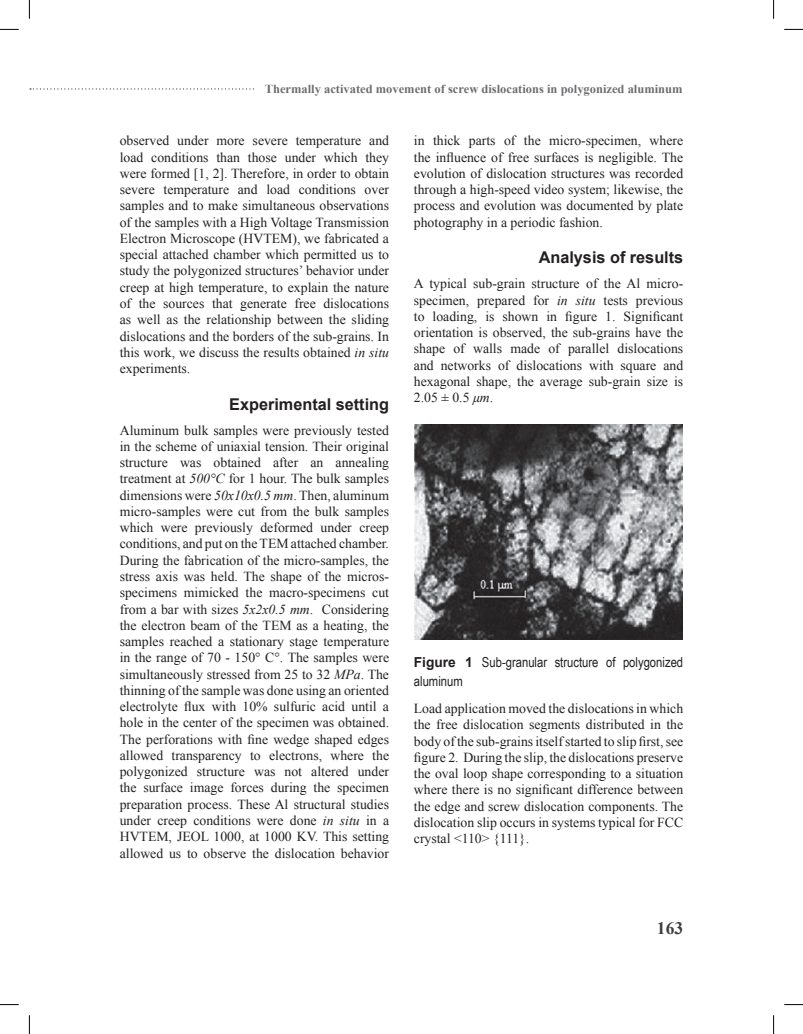
<style>
.page{position:relative;width:803px;height:1034px;background:#fff}
.page>*{position:absolute;margin:0;border:0;box-sizing:border-box;transform-origin:0 0}
.t1{font:700 17.5px "Times New Roman";color:#3e3e3f}
.t2{font:700 16.25px "Arial";color:#231f20}
.t3{font:13.75px/16.2px "Times New Roman";color:#231f20;text-align:justify}
.t4{font:13.75px/18.8px "Arial Narrow";color:#231f20}
.t5{font:700 12.5px "Times New Roman";color:#6c6d70}
.s1{font-style:italic}
.s2{font-family:"Arial";font-weight:700}
</style>
<div class="page">
<svg style="left:30px;top:88px;width:224px;height:1px"></svg>
<img style="left:414px;top:424px;width:269px;height:215px">
<svg style="left:0;top:29px;width:19px;height:1px"></svg>
<svg style="left:784px;top:29px;width:19px;height:1px"></svg>
<svg style="left:0;top:1004px;width:19px;height:1px"></svg>
<svg style="left:784px;top:1004px;width:19px;height:1px"></svg>
<svg style="left:29px;top:0;width:1px;height:19px"></svg>
<svg style="left:29px;top:1015px;width:1px;height:18px"></svg>
<svg style="left:773px;top:0;width:1px;height:19px"></svg>
<svg style="left:773px;top:1015px;width:1px;height:18px"></svg>
<p class="t5" style="left:265px;top:80px;width:419px">Thermally activated movement of screw dislocations in polygonized aluminum</p>
<p class="t3" style="left:120px;top:132px;width:271px">observed under more severe temperature and load conditions than those under which they were formed [1, 2]. Therefore, in order to obtain severe temperature and load conditions over samples and to make simultaneous observations of the samples with a High Voltage Transmission Electron Microscope (HVTEM), we fabricated a special attached chamber which permitted us to study the polygonized structures’ behavior under creep at high temperature, to explain the nature of the sources that generate free dislocations as well as the relationship between the sliding dislocations and the borders of the sub-grains. In this work, we discuss the results obtained <span class="s1">in situ </span>experiments.</p>
<p class="t2" style="left:229px;top:393px;width:161px">Experimental setting</p>
<p class="t3" style="left:120px;top:421px;width:271px">Aluminum bulk samples were previously tested in the scheme of uniaxial tension. Their original structure was obtained after an annealing treatment at <span class="s1">500°C</span> for 1 hour. The bulk samples dimensions were <span class="s1">50x10x0.5 mm</span>. Then, aluminum micro-samples were cut from the bulk samples which were previously deformed under creep conditions, and put on the TEM attached chamber.<br>During the fabrication of the micro-samples, the stress axis was held. The shape of the micros&shy;specimens mimicked the macro-specimens cut from a bar with sizes <span class="s1">5x2x0.5 mm</span>. Considering the electron beam of the TEM as a heating, the samples reached a stationary stage temperature in the range of 70 - 150° C°. The samples were simultaneously stressed from 25 to 32 <span class="s1">MPa</span>. The thinning of the sample was done using an oriented electrolyte flux with 10% sulfuric acid until a hole in the center of the specimen was obtained.<br>The perforations with fine wedge shaped edges allowed transparency to electrons, where the polygonized structure was not altered under the surface image forces during the specimen preparation process. These Al structural studies under creep conditions were done <span class="s1">in situ</span> in a HVTEM, JEOL 1000, at 1000 KV. This setting allowed us to observe the dislocation behavior</p>
<p class="t3" style="left:414px;top:132px;width:271px">in thick parts of the micro-specimen, where the influence of free surfaces is negligible. The evolution of dislocation structures was recorded through a high-speed video system; likewise, the process and evolution was documented by plate photography in a periodic fashion.</p>
<p class="t2" style="left:539px;top:246px;width:146px">Analysis of results</p>
<p class="t3" style="left:414px;top:275px;width:271px">A typical sub-grain structure of the Al micro&shy;specimen, prepared for <span class="s1">in situ</span> tests previous to loading, is shown in figure 1. Significant orientation is observed, the sub-grains have the shape of walls made of parallel dislocations and networks of dislocations with square and hexagonal shape, the average sub-grain size is 2.05 ± 0.5 <span class="s1">μm</span>.</p>
<p class="t4" style="left:414px;top:652px;width:271px"><span class="s2">Figure 1</span> Sub-granular structure of polygonized aluminum</p>
<p class="t3" style="left:414px;top:699px;width:271px">Load application moved the dislocations in which the free dislocation segments distributed in the body of the sub-grains itself started to slip first, see figure 2. During the slip, the dislocations preserve the oval loop shape corresponding to a situation where there is no significant difference between the edge and screw dislocation components. The dislocation slip occurs in systems typical for FCC crystal &lt;110&gt; {111}.</p>
<p class="t1" style="left:657px;top:915px;width:28px">163</p>
</div>
